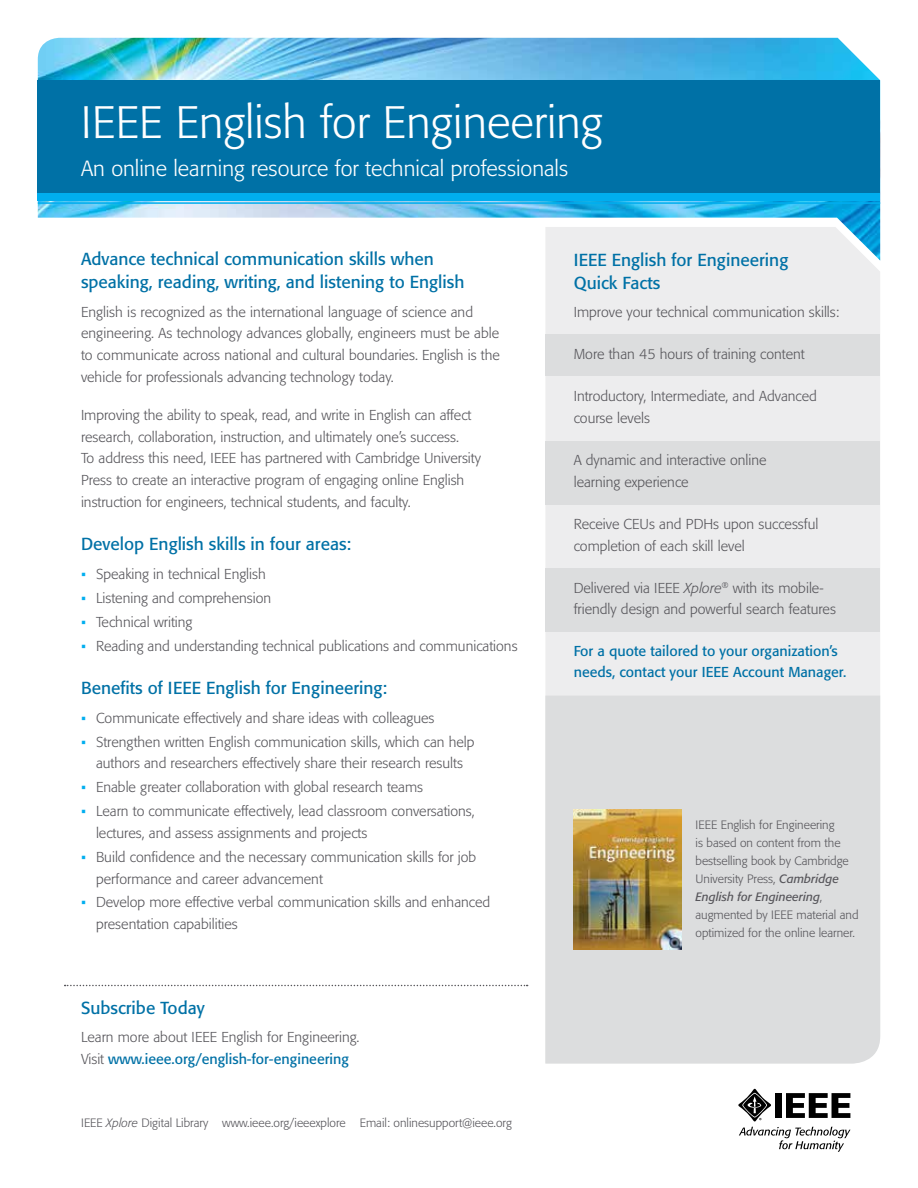
<style>
.page{position:relative;width:918px;height:1188px;background:#fff}
.page>*{position:absolute;margin:0;border:0;box-sizing:border-box;transform-origin:0 0}
.t1{font:300 45px "Formata";color:#fff}
.t2{font:300 21.75px "Formata";color:#fff}
.t3{font:17.25px/23.2px "Formata";color:#0071a6}
.t4{font:300 14.25px/21.8px "Formata";color:#57565b}
.t5{font:14.25px/21px "Formata";color:#0071a6}
.t6{font:300 12px/18px "Formata";color:#57565b}
.s1{font-family:"Calibri";font-weight:400;color:#00aeef}
.s2{font-weight:400;color:#0071a6}
.s3{font-style:italic}
.s4{font-weight:400;font-style:italic}
</style>
<div class="page">
<div style="left:545px;top:261px;width:335px;height:435px;background:#ededee"></div>
<div style="left:545px;top:568px;width:335px;height:64px;background:#dcddde"></div>
<div style="left:545px;top:696px;width:335px;height:368px;background:#dcddde"></div>
<div style="left:545px;top:335px;width:335px;height:41px;background:#dcddde"></div>
<div style="left:545px;top:441px;width:335px;height:63px;background:#dcddde"></div>
<img style="left:574px;top:810px;width:107px;height:139px">
<img style="left:38px;top:38px;width:842px;height:223px">
<div style="left:38px;top:81px;width:842px;height:115px;background:#0071a6"></div>
<div style="left:38px;top:193px;width:842px;height:8px;background:#00aeef"></div>
<hr style="left:38px;top:202px;width:842px;height:2px;background:#00aeef">
<svg style="left:738px;top:1089px;width:112px;height:63px"></svg>
<svg style="left:65px;top:985px;width:463px;height:1px"></svg>
<h1 class="t1" style="left:81px;top:96px;width:523px">IEEE English for Engineering</h1>
<h2 class="t2" style="left:81px;top:156px;width:489px">An online learning resource for technical professionals</h2>
<p class="t3" style="left:81px;top:247px;width:385px">Advance technical communication skills when speaking, reading, writing, and listening to English</p>
<p class="t4" style="left:81px;top:301px;width:420px">English is recognized as the international language of science and engineering. As technology advances globally, engineers must be able to communicate across national and cultural boundaries. English is the vehicle for professionals advancing technology today.</p>
<p class="t4" style="left:81px;top:404px;width:402px">Improving the ability to speak, read, and write in English can affect research, collaboration, instruction, and ultimately one’s success.<br>To address this need, IEEE has partnered with Cambridge University Press to create an interactive program of engaging online English instruction for engineers, technical students, and faculty.</p>
<p class="t3" style="left:81px;top:533px;width:272px">Develop English skills in four areas:</p>
<p class="t4" style="left:81px;top:563px;width:186px"><span class="s1">▪</span> Speaking in technical English</p>
<p class="t4" style="left:81px;top:587px;width:192px"><span class="s1">▪</span> Listening and comprehension</p>
<p class="t4" style="left:81px;top:611px;width:113px"><span class="s1">▪</span> Technical writing</p>
<p class="t4" style="left:81px;top:635px;width:438px"><span class="s1">▪</span> Reading and understanding technical publications and communications</p>
<p class="t3" style="left:81px;top:676px;width:308px">Benefits of IEEE English for Engineering:</p>
<p class="t4" style="left:81px;top:707px;width:355px"><span class="s1">▪</span> Communicate effectively and share ideas with colleagues</p>
<p class="t4" style="left:81px;top:731px;width:395px;text-align:center"><span class="s1">▪</span> Strengthen written English communication skills, which can help authors and researchers effectively share their research results</p>
<p class="t4" style="left:81px;top:776px;width:344px"><span class="s1">▪</span> Enable greater collaboration with global research teams</p>
<p class="t4" style="left:96px;top:800px;width:380px;text-indent:-15px"><span class="s1">▪</span> Learn to communicate effectively, lead classroom conversations, lectures, and assess assignments and projects</p>
<p class="t4" style="left:96px;top:846px;width:382px;text-indent:-15px"><span class="s1">▪</span> Build confidence and the necessary communication skills for job performance and career advancement</p>
<p class="t4" style="left:96px;top:892px;width:396px;text-indent:-15px"><span class="s1">▪</span> Develop more effective verbal communication skills and enhanced presentation capabilities</p>
<p class="t3" style="left:81px;top:996px;width:125px">Subscribe Today</p>
<p class="t4" style="left:81px;top:1026px;width:280px">Learn more about IEEE English for Engineering.<br>Visit <span class="s2">www.ieee.org/english-for-engineering</span></p>
<p class="t6" style="left:81px;top:1113px;width:432px">IEEE <span class="s3">Xplore</span> Digital Library www.ieee.org/ieeexplore Email: onlinesupport@ieee.org</p>
<p class="t3" style="left:574px;top:248px;width:216px">IEEE English for Engineering<br>Quick Facts</p>
<p class="t4" style="left:574px;top:302px;width:267px">Improve your technical communication skills:</p>
<p class="t4" style="left:574px;top:344px;width:233px">More than 45 hours of training content</p>
<p class="t4" style="left:574px;top:386px;width:245px">Introductory, Intermediate, and Advanced course levels</p>
<p class="t4" style="left:574px;top:449px;width:194px">A dynamic and interactive online learning experience</p>
<p class="t4" style="left:574px;top:513px;width:246px">Receive CEUs and PDHs upon successful completion of each skill level</p>
<p class="t4" style="left:574px;top:577px;width:264px">Delivered via IEEE <span class="s3">Xplore</span><sup>®</sup> with its mobile&shy;friendly design and powerful search features</p>
<p class="t5" style="left:574px;top:640px;width:274px">For a quote tailored to your organization’s needs, contact your IEEE Account Manager.</p>
<p class="t6" style="left:696px;top:816px;width:165px">IEEE English for Engineering<br>is based on content from the bestselling book by Cambridge<br>University Press, <span class="s4">Cambridge<br>English for Engineering</span>, augmented by IEEE material and optimized for the online learner.</p>
</div>
